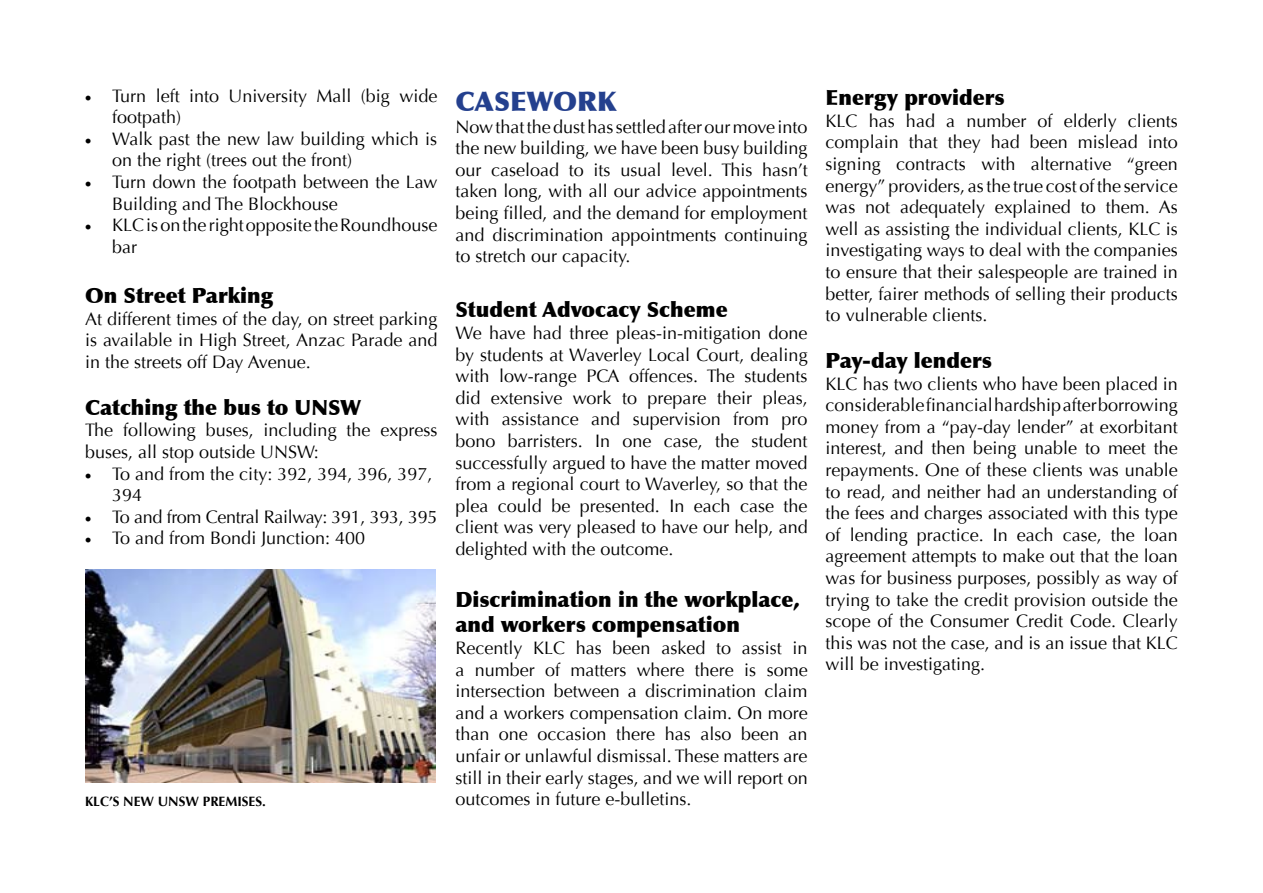
<style>
.page{position:relative;width:1263px;height:893px;background:#fff}
.page>*{position:absolute;margin:0;border:0;box-sizing:border-box;transform-origin:0 0}
.t1{font:900 27px "Optima";color:#24408e}
.t2{font:900 21px/25.2px "Optima";color:#000}
.t3{font:18px/21.6px "Optima";color:#000}
.t4{font:18px "Optima";letter-spacing:-.02em;color:#000}
.t5{font:700 13.5px "Optima";color:#000}
</style>
<div class="page">
<img style="left:85px;top:570px;width:350px;height:212px">
<p class="t3" style="left:112px;top:85px;width:327px;text-indent:-27px">• Turn left into University Mall (big wide footpath)</p>
<p class="t3" style="left:112px;top:128px;width:327px;text-indent:-27px">• Walk past the new law building which is on the right (trees out the front)</p>
<p class="t3" style="left:112px;top:171px;width:327px;text-indent:-27px">• Turn down the footpath between the Law<br>Building and The Blockhouse</p>
<p class="t3" style="left:112px;top:215px;width:327px;text-indent:-27px">• KLC is on the right opposite the Roundhouse bar</p>
<p class="t2" style="left:85px;top:283px;width:190px">On Street Parking</p>
<p class="t3" style="left:85px;top:308px;width:354px;text-align:justify">At different times of the day, on street parking is available in High Street, Anzac Parade and in the streets off Day Avenue.</p>
<p class="t2" style="left:85px;top:395px;width:278px">Catching the bus to UN SW</p>
<p class="t3" style="left:85px;top:420px;width:354px">The following buses, including the express buses, all stop outside UNSW:</p>
<p class="t3" style="left:112px;top:463px;width:322px;text-indent:-27px">• To and from the city: 392, 394, 396, 397,<br>394</p>
<p class="t4" style="left:85px;top:506px;width:354px">• To and from Central Railway: 391, 393, 395</p>
<p class="t3" style="left:85px;top:528px;width:282px">• To and from Bondi Junction: 400</p>
<p class="t5" style="left:85px;top:794px;width:95px">KLC’S NEW UNSW</p>
<p class="t5" style="left:203px;top:794px;width:65px">PREMISES.</p>
<h1 class="t1" style="left:455px;top:85px;width:163px">CASEWORK</h1>
<p class="t3" style="left:455px;top:116px;width:354px;text-align:justify">Now that the dust has settled after our move into the new building, we have been busy building our caseload to its usual level. This hasn’t taken long, with all our advice appointments being filled, and the demand for employment and discrimination appointments continuing to stretch our capacity.</p>
<p class="t2" style="left:455px;top:297px;width:274px">Student Advocacy Scheme</p>
<p class="t3" style="left:455px;top:322px;width:354px;text-align:justify">We have had three pleas-in-mitigation done by students at Waverley Local Court, dealing with low-range PCA offences. The students did extensive work to prepare their pleas, with assistance and supervision from pro bono barristers. In one case, the student successfully argued to have the matter moved from a regional court to Waverley, so that the plea could be presented. In each case the client was very pleased to have our help, and delighted with the outcome.</p>
<p class="t2" style="left:455px;top:587px;width:346px">Discrimination in the workplace, and workers compensation</p>
<p class="t3" style="left:455px;top:637px;width:354px;text-align:justify">Recently KLC has been asked to assist in a number of matters where there is some intersection between a discrimination claim and a workers compensation claim. On more than one occasion there has also been an unfair or unlawful dismissal. These matters are still in their early stages, and we will report on outcomes in future e-bulletins.</p>
<p class="t2" style="left:826px;top:85px;width:180px">Energy providers</p>
<p class="t3" style="left:826px;top:110px;width:354px;text-align:justify">KLC has had a number of elderly clients complain that they had been mislead into signing contracts with alternative “green energy” providers, as the true cost of the service was not adequately explained to them. As well as assisting the individual clients, KLC is investigating ways to deal with the companies to ensure that their salespeople are trained in better, fairer methods of selling their products to vulnerable clients.</p>
<p class="t2" style="left:826px;top:348px;width:168px">Pay-day lenders</p>
<p class="t3" style="left:826px;top:373px;width:354px;text-align:justify">KLC has two clients who have been placed in considerable financial hardship after borrowing money from a “pay-day lender” at exorbitant interest, and then being unable to meet the repayments. One of these clients was unable to read, and neither had an understanding of the fees and charges associated with this type of lending practice. In each case, the loan agreement attempts to make out that the loan was for business purposes, possibly as way of trying to take the credit provision outside the scope of the Consumer Credit Code. Clearly this was not the case, and is an issue that KLC will be investigating.</p>
</div>
